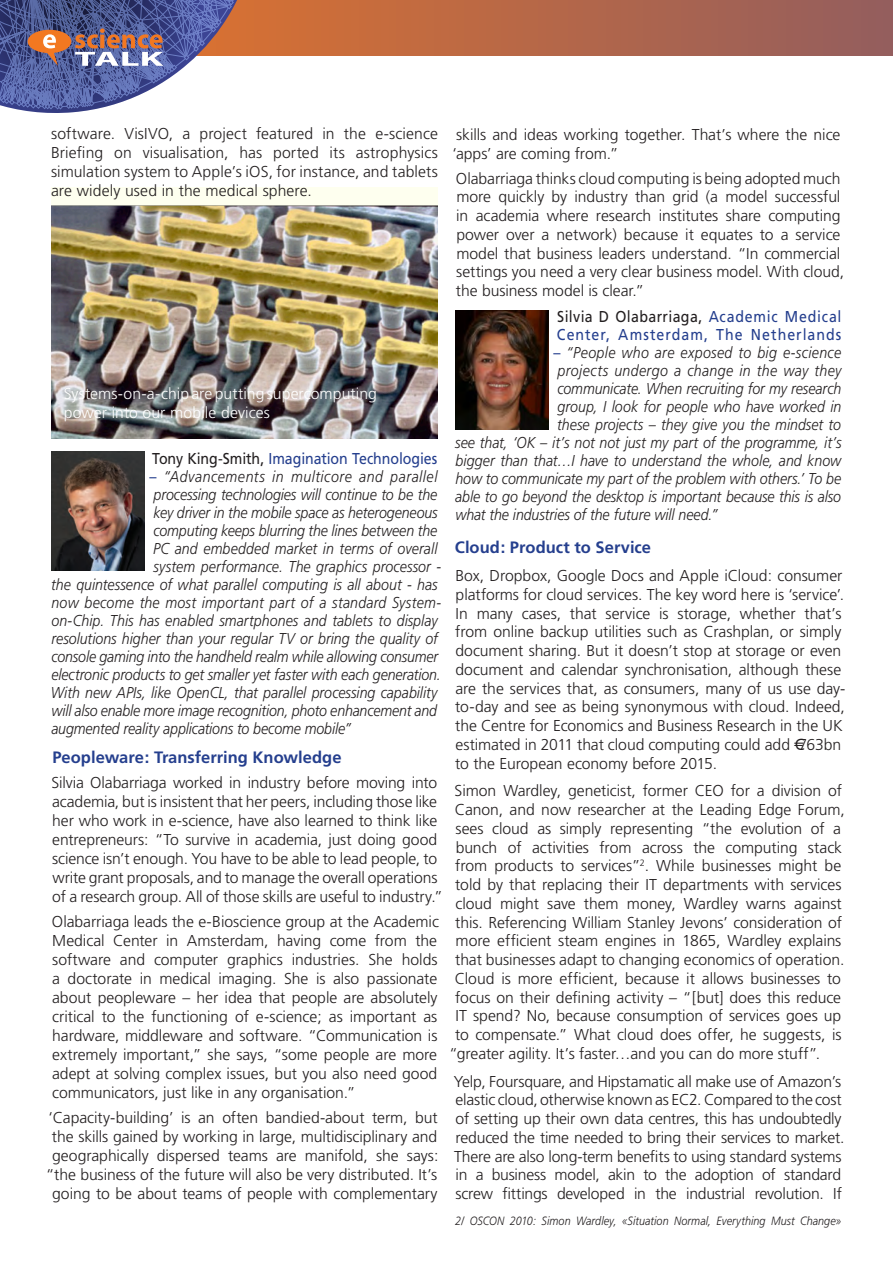
<style>
.page{position:relative;width:893px;height:1263px;background:#fff}
.page>*{position:absolute;margin:0;border:0;box-sizing:border-box;transform-origin:0 0}
.t1{font:700 16.5px "Frutiger";color:#253f8e}
.t2{font:300 15.75px/18.8px "Frutiger";letter-spacing:-.005em;color:#231f20}
.t3{font:italic 300 15.75px "Frutiger";color:#231f20;scale:.9 1}
.t4{font:italic 300 15.75px "Frutiger";letter-spacing:.025em;color:#231f20;scale:.9 1}
.t5{font:300 15.75px/18.8px "Frutiger";letter-spacing:.005em;color:#fff}
.t6{font:15.75px/18px "Frutiger";letter-spacing:.06em;color:#253f8e;scale:.9 1}
.t7{font:15.75px "Frutiger";letter-spacing:-.005em;color:#253f8e;scale:.9 1}
.t8{font:italic 300 15.75px "Frutiger";letter-spacing:.04em;color:#231f20;scale:.9 1}
.t9{font:italic 300 12px "Frutiger";letter-spacing:.005em;color:#231f20;scale:.9 1}
.s1{color:#231f20}
.s2{font-weight:400;font-style:normal;color:#253f8e}
</style>
<div class="page">
<svg style="left:257px;top:0;width:636px;height:55px;background:#b26649"></svg>
<svg style="left:0;top:0;width:257px;height:113px"></svg>
<div style="left:51px;top:187px;width:387px;height:251px;background:#feffef"></div>
<img style="left:51px;top:205px;width:387px;height:233px">
<img style="left:51px;top:452px;width:94px;height:119px">
<img style="left:455px;top:310px;width:94px;height:119px">
<p class="t2" style="left:51px;top:125px;width:388px;text-align:justify">software. VisIVO, a project featured in the e-science Briefing on visualisation, has ported its astrophysics simulation system to Apple’s iOS, for instance, and tablets are widely used in the medical sphere.</p>
<p class="t5" style="left:64px;top:384px;width:315px">Systems-on-a-chip are putting supercomputing power into our mobile devices</p>
<p class="t7" style="left:152px;top:449px;width:318px"><span class="s1">Tony King-Smith,</span> Imagination Technologies</p>
<p class="t8" style="left:150px;top:467px;width:321px"><span class="s2">–</span> “Advancements in multicore and parallel</p>
<p class="t3" style="left:154px;top:485px;width:316px">processing technologies will continue to be the</p>
<p class="t3" style="left:154px;top:503px;width:317px">key driver in the mobile space as heterogeneous</p>
<p class="t3" style="left:153px;top:521px;width:317px">computing keeps blurring the lines between the</p>
<p class="t3" style="left:153px;top:539px;width:318px">PC and embedded market in terms of overall</p>
<p class="t3" style="left:153px;top:557px;width:321px">system performance. The graphics processor -</p>
<p class="t3" style="left:51px;top:575px;width:431px">the quintessence of what parallel computing is all about - has</p>
<p class="t3" style="left:52px;top:593px;width:434px">now become the most important part of a standard System-</p>
<p class="t3" style="left:51px;top:611px;width:431px">on-Chip. This has enabled smartphones and tablets to display</p>
<p class="t3" style="left:52px;top:629px;width:431px">resolutions higher than your regular TV or bring the quality of</p>
<p class="t3" style="left:51px;top:647px;width:431px">console gaming into the handheld realm while allowing consumer</p>
<p class="t3" style="left:51px;top:665px;width:434px">electronic products to get smaller yet faster with each generation.</p>
<p class="t3" style="left:51px;top:683px;width:431px">With new APIs, like OpenCL, that parallel processing capability</p>
<p class="t3" style="left:51px;top:701px;width:430px">will also enable more image recognition, photo enhancement and</p>
<p class="t3" style="left:51px;top:719px;width:334px">augmented reality applications to become mobile”</p>
<p class="t1" style="left:52px;top:747px;width:291px">Peopleware: Transferring Knowledge</p>
<p class="t2" style="left:51px;top:773px;width:393px">Silvia Olabarriaga worked in industry before moving into academia, but is insistent that her peers, including those like her who work in e-science, have also learned to think like entrepreneurs: “To survive in academia, just doing good science isn’t enough. You have to be able to lead people, to write grant proposals, and to manage the overall operations of a research group. All of those skills are useful to industry.”</p>
<p class="t2" style="left:52px;top:912px;width:389px;text-align:justify">Olabarriaga leads the e-Bioscience group at the Academic Medical Center in Amsterdam, having come from the software and computer graphics industries. She holds a doctorate in medical imaging. She is also passionate about peopleware – her idea that people are absolutely critical to the functioning of e-science; as important as hardware, middleware and software. “Communication is extremely important,” she says, “some people are more adept at solving complex issues, but you also need good communicators, just like in any organisation.”</p>
<p class="t2" style="left:46px;top:1108px;width:394px;text-align:center">‘Capacity-building’ is an often bandied-about term, but the skills gained by working in large, multidisciplinary and geographically dispersed teams are manifold, she says: “the business of the future will also be very distributed. It’s going to be about teams of people with complementary</p>
<p class="t2" style="left:453px;top:126px;width:389px">skills and ideas working together. That’s where the nice ‘apps’ are coming from.”</p>
<p class="t2" style="left:456px;top:169px;width:390px">Olabarriaga thinks cloud computing is being adopted much more quickly by industry than grid (a model successful in academia where research institutes share computing power over a network) because it equates to a service model that business leaders understand. “In commercial settings you need a very clear business model. With cloud, the business model is clear.”</p>
<p class="t6" style="left:557px;top:308px;width:318px"><span class="s1">Silvia D Olabarriaga,</span> Academic Medical<br>Center, Amsterdam, The Netherlands</p>
<p class="t4" style="left:553px;top:344px;width:321px"><span class="s2">–</span> “People who are exposed to big e-science</p>
<p class="t4" style="left:558px;top:362px;width:317px">projects undergo a change in the way they</p>
<p class="t3" style="left:557px;top:380px;width:317px">communicate. When recruiting for my research</p>
<p class="t3" style="left:557px;top:398px;width:317px">group, I look for people who have worked in</p>
<p class="t3" style="left:557px;top:416px;width:317px">these projects – they give you the mindset to</p>
<p class="t3" style="left:455px;top:434px;width:431px">see that, ‘OK – it’s not not just my part of the programme, it’s</p>
<p class="t3" style="left:456px;top:452px;width:430px">bigger than that…I have to understand the whole, and know</p>
<p class="t3" style="left:455px;top:470px;width:430px">how to communicate my part of the problem with others.’ To be</p>
<p class="t3" style="left:455px;top:488px;width:430px">able to go beyond the desktop is important because this is also</p>
<p class="t3" style="left:455px;top:506px;width:293px">what the industries of the future will need.”</p>
<p class="t1" style="left:455px;top:538px;width:198px">Cloud: Product to Service</p>
<p class="t2" style="left:455px;top:566px;width:392px">Box, Dropbox, Google Docs and Apple iCloud: consumer platforms for cloud services. The key word here is ‘service’.<br>In many cases, that service is storage, whether that’s from online backup utilities such as Crashplan, or simply document sharing. But it doesn’t stop at storage or even document and calendar synchronisation, although these are the services that, as consumers, many of us use day&shy;to-day and see as being synonymous with cloud. Indeed, the Centre for Economics and Business Research in the UK estimated in 2011 that cloud computing could add €763bn to the European economy before 2015.</p>
<p class="t2" style="left:455px;top:782px;width:389px">Simon Wardley, geneticist, former CEO for a division of</p>
<p class="t2" style="left:455px;top:800px;width:391px">Canon, and now researcher at the Leading Edge Forum,</p>
<p class="t2" style="left:455px;top:819px;width:387px">sees cloud as simply representing “the evolution of a</p>
<p class="t2" style="left:456px;top:838px;width:388px">bunch of activities from across the computing stack</p>
<p class="t2" style="left:455px;top:857px;width:387px">from products to services”<sup>2</sup>. While businesses might be</p>
<p class="t2" style="left:455px;top:875px;width:388px">told by that replacing their IT departments with services</p>
<p class="t2" style="left:455px;top:894px;width:388px">cloud might save them money, Wardley warns against</p>
<p class="t2" style="left:455px;top:913px;width:388px">this. Referencing William Stanley Jevons’ consideration of</p>
<p class="t2" style="left:456px;top:932px;width:387px">more efficient steam engines in 1865, Wardley explains</p>
<p class="t2" style="left:455px;top:950px;width:391px">that businesses adapt to changing economics of operation.</p>
<p class="t2" style="left:455px;top:969px;width:388px">Cloud is more efficient, because it allows businesses to</p>
<p class="t2" style="left:455px;top:988px;width:387px">focus on their defining activity – “[but] does this reduce</p>
<p class="t2" style="left:456px;top:1007px;width:387px">IT spend? No, because consumption of services goes up</p>
<p class="t2" style="left:455px;top:1025px;width:388px">to compensate.” What cloud does offer, he suggests, is</p>
<p class="t2" style="left:449px;top:1044px;width:372px">“greater agility. It’s faster…and you can do more stuff”.</p>
<p class="t2" style="left:454px;top:1072px;width:392px">Yelp, Foursquare, and Hipstamatic all make use of Amazon’s elastic cloud, otherwise known as EC2. Compared to the cost of setting up their own data centres, this has undoubtedly reduced the time needed to bring their services to market.<br>There are also long-term benefits to using standard systems in a business model, akin to the adoption of standard screw fittings developed in the industrial revolution. If</p>
<p class="t9" style="left:455px;top:1214px;width:431px">2/ OSCON 2010: Simon Wardley, «Situation Normal, Everything Must Change»</p>
</div>
